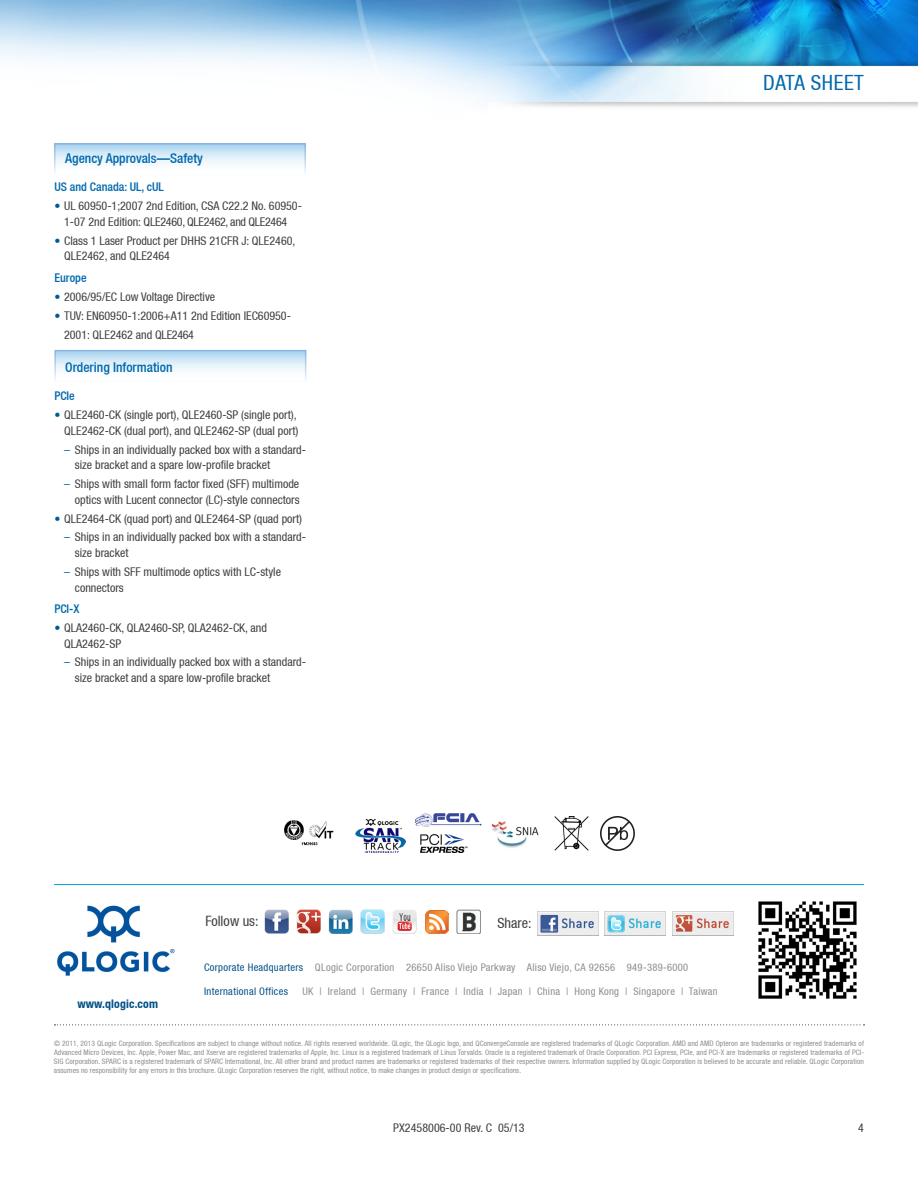
<style>
.page{position:relative;width:918px;height:1188px;background:#fff}
.page>*{position:absolute;margin:0;border:0;box-sizing:border-box;transform-origin:0 0}
.t1{font:condensed 21px "Helvetica Neue LT";letter-spacing:.025em;color:#0068ac}
.t2{font:condensed 14.25px "Helvetica Neue LT";color:#3e3e3f}
.t3{font:500 condensed 13.5px "Helvetica Neue LT";color:#0069ae}
.t4{font:condensed 12px/15.8px "Helvetica Neue LT";color:#3e3e3f}
.t5{font:500 condensed 12px "Helvetica Neue LT";color:#0069ae}
.t6{font:700 condensed 11.85px "Helvetica Neue LT";letter-spacing:.01em;color:#005086}
.t7{font:condensed 10.5px "Helvetica Neue LT";letter-spacing:.03em;color:#8b8d90}
.t8{font:condensed 10.5px "Helvetica Neue LT";letter-spacing:.03em;color:#005086}
.t9{font:condensed 7.5px/9px "Helvetica Neue LT";letter-spacing:.01em;color:#8b8d90;text-align:justify}
.s1{color:#005a90}
.s2{color:#005086}
</style>
<div class="page">
<svg style="left:54px;top:1024px;width:811px;height:1px"></svg>
<hr style="left:54px;top:884px;width:810px;height:1px;background:#009fda">
<img style="left:0;top:0;width:918px;height:107px">
<img style="left:758px;top:901px;width:99px;height:98px">
<img style="left:57px;top:905px;width:118px;height:71px">
<img style="left:264px;top:909px;width:24px;height:24px">
<img style="left:297px;top:909px;width:24px;height:24px">
<img style="left:329px;top:909px;width:24px;height:24px">
<img style="left:361px;top:909px;width:23px;height:24px">
<img style="left:392px;top:910px;width:24px;height:23px">
<img style="left:537px;top:911px;width:61px;height:25px">
<img style="left:604px;top:911px;width:61px;height:25px">
<img style="left:672px;top:911px;width:61px;height:25px">
<img style="left:425px;top:911px;width:23px;height:22px">
<div style="left:457px;top:910px;width:24px;height:24px;background:#f9fafa;border-radius:2px"></div>
<div style="left:457px;top:910px;width:24px;height:24px;border:1px solid #808180;border-radius:2px"></div>
<svg style="left:462px;top:913px;width:14px;height:18px"></svg>
<svg style="left:57px;top:146px;width:246px;height:18px"></svg>
<div style="left:54px;top:143px;width:252px;height:33px;border:2px solid #fff"></div>
<svg style="left:57px;top:353px;width:246px;height:18px"></svg>
<div style="left:54px;top:350px;width:252px;height:32px;border:2px solid #fff"></div>
<img style="left:284px;top:820px;width:50px;height:26px">
<img style="left:356px;top:819px;width:50px;height:33px">
<img style="left:421px;top:835px;width:47px;height:17px">
<img style="left:415px;top:813px;width:67px;height:14px">
<img style="left:491px;top:821px;width:48px;height:27px">
<img style="left:554px;top:817px;width:35px;height:33px">
<img style="left:600px;top:817px;width:34px;height:34px">
<h3 class="t3" style="left:65px;top:150px;width:139px">Agency Approvals—Safety</h3>
<h3 class="t5" style="left:54px;top:180px;width:111px">US and Canada: UL, cUL</h3>
<h3 class="t4" style="left:54px;top:198px;width:249px;text-align:center"><span class="s1">•</span> UL 60950-1;2007 2nd Edition, CSA C22.2 No. 60950-<br>1-07 2nd Edition: QLE2460, QLE2462, and QLE2464</h3>
<h3 class="t4" style="left:64px;top:232px;width:233px;text-indent:-10px"><span class="s1">•</span> Class 1 Laser Product per DHHS 21CFR J: QLE2460,<br>QLE2462, and QLE2464</h3>
<h3 class="t5" style="left:54px;top:271px;width:34px">Europe</h3>
<h3 class="t4" style="left:54px;top:289px;width:162px"><span class="s1">•</span> 2006/95/EC Low Voltage Directive</h3>
<h3 class="t4" style="left:64px;top:305px;width:228px;line-height:19.5px;text-indent:-10px"><span class="s1">•</span> TUV: EN60950-1:2006+A11 2nd Edition IEC60950-<br>2001: QLE2462 and QLE2464</h3>
<h3 class="t3" style="left:65px;top:359px;width:109px">Ordering Information</h3>
<h3 class="t5" style="left:54px;top:389px;width:22px">PCIe</h3>
<h3 class="t4" style="left:54px;top:407px;width:245px;text-align:right"><span class="s1">•</span> QLE2460-CK (single port), QLE2460-SP (single port),<br>QLE2462-CK (dual port), and QLE2462-SP (dual port)</h3>
<h3 class="t4" style="left:75px;top:441px;width:233px;text-indent:-11px"><span class="s1">–</span> Ships in an individually packed box with a standard&shy;size bracket and a spare low-profile bracket</h3>
<h3 class="t4" style="left:64px;top:476px;width:237px;text-align:right"><span class="s1">–</span> Ships with small form factor fixed (SFF) multimode optics with Lucent connector (LC)-style connectors</h3>
<h3 class="t4" style="left:54px;top:510px;width:249px"><span class="s1">•</span> QLE2464-CK (quad port) and QLE2464-SP (quad port)</h3>
<h3 class="t4" style="left:75px;top:529px;width:233px;text-indent:-11px"><span class="s1">–</span> Ships in an individually packed box with a standard&shy;size bracket</h3>
<h3 class="t4" style="left:75px;top:564px;width:208px;text-indent:-11px"><span class="s1">–</span> Ships with SFF multimode optics with LC-style connectors</h3>
<h3 class="t5" style="left:54px;top:602px;width:27px">PCI-X</h3>
<h3 class="t4" style="left:64px;top:620px;width:204px;text-indent:-10px"><span class="s1">•</span> QLA2460-CK, QLA2460-SP, QLA2462-CK, and<br>QLA2462-SP</h3>
<h3 class="t4" style="left:75px;top:654px;width:233px;text-indent:-11px"><span class="s1">–</span> Ships in an individually packed box with a standard&shy;size bracket and a spare low-profile bracket</h3>
<h1 class="t1" style="left:763px;top:71px;width:102px">Data Sheet</h1>
<h3 class="t6" style="left:77px;top:997px;width:82px">www.qlogic.com</h3>
<h2 class="t2" style="left:205px;top:912px;width:55px">Follow us:</h2>
<h2 class="t2" style="left:497px;top:915px;width:36px">Share:</h2>
<h3 class="t7" style="left:204px;top:961px;width:486px"><span class="s2">Corporate Headquarters</span> QLogic Corporation 26650 Aliso Viejo Parkway Aliso Viejo, CA 92656 949-389-6000</h3>
<h3 class="t8" style="left:204px;top:985px;width:85px">International Offices</h3>
<h3 class="t7" style="left:303px;top:985px;width:417px">UK | Ireland | Germany | France | India | Japan | China | Hong Kong | Singapore | Taiwan</h3>
<p class="t9" style="left:54px;top:1039px;width:812px">© 2011, 2013 QLogic Corporation. Specifications are subject to change without notice. All rights reserved worldwide. QLogic, the QLogic logo, and QConvergeConsole are registered trademarks of QLogic Corporation. AMD and AMD Opteron are trademarks or registered trademarks of Advanced Micro Devices, Inc. Apple, Power Mac, and Xserve are registered trademarks of Apple, Inc. Linux is a registered trademark of Linus Torvalds. Oracle is a registered trademark of Oracle Corporation. PCI Express, PCIe, and PCI-X are trademarks or registered trademarks of PCI-SIG Corporation. SPARC is a registered trademark of SPARC International, Inc. All other brand and product names are trademarks or registered trademarks of their respective owners. Information supplied by QLogic Corporation is believed to be accurate and reliable. QLogic Corporation assumes no responsibility for any errors in this brochure. QLogic Corporation reserves the right, without notice, to make changes in product design or specifications.</p>
<h3 class="t4" style="left:393px;top:1120px;width:133px">PX2458006-00 Rev. C 05/13</h3>
<h3 class="t4" style="left:858px;top:1120px;width:7px">4</h3>
</div>
